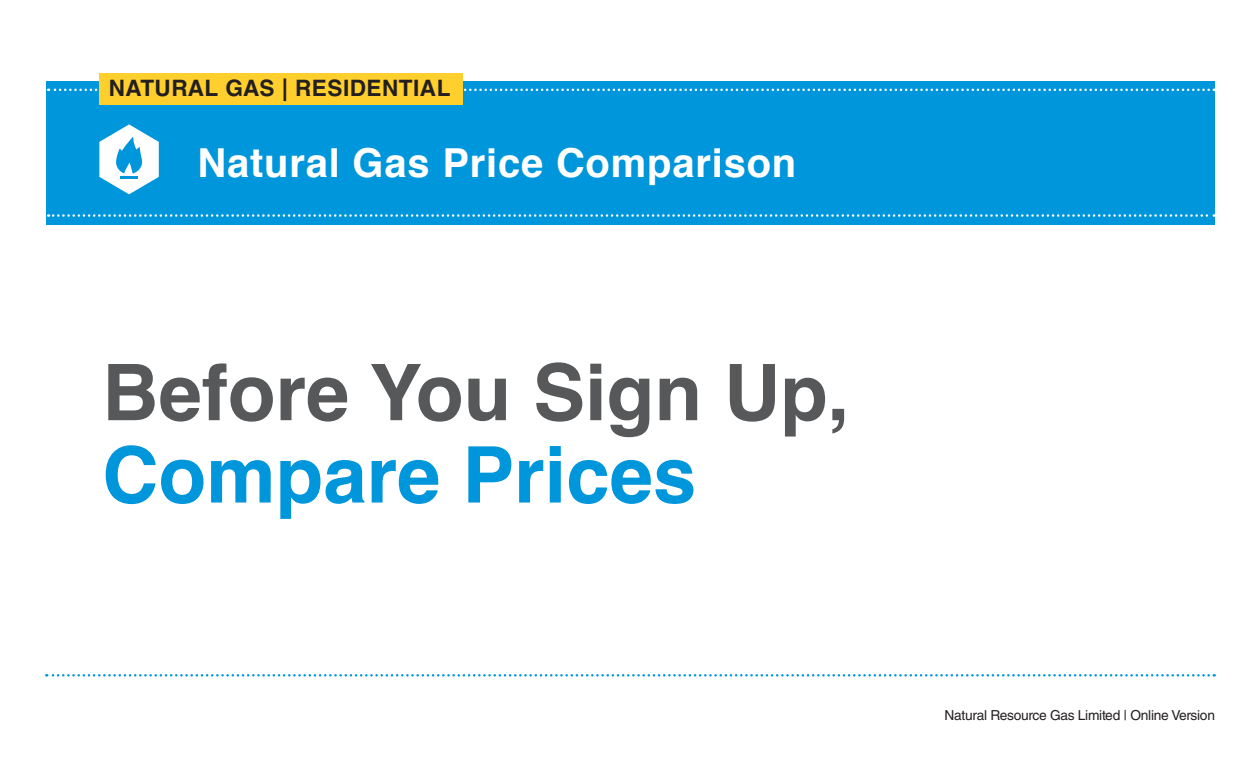
<style>
.page{position:relative;width:1260px;height:765px;background:#fff}
.page>*{position:absolute;margin:0;border:0;box-sizing:border-box;transform-origin:0 0}
.t1{font:700 78px/82.4px "Helvetica";color:#57585a}
.t2{font:700 40px "Helvetica";letter-spacing:.02em;color:#fff}
.t3{font:700 22.62px "Helvetica LT Std";letter-spacing:.02em;color:#231f20}
._14PT_Body{font:13.75px "Helvetica LT Std";letter-spacing:-.02em;color:#231f20}
.s1{color:#0096db}
</style>
<div class="page">
<div style="left:47px;top:81px;width:1168px;height:144px;background:#0096db"></div>
<svg style="left:48px;top:214px;width:1167px;height:3px"></svg>
<svg style="left:48px;top:89px;width:1167px;height:2px"></svg>
<svg style="left:46px;top:674px;width:1169px;height:3px"></svg>
<div style="left:99px;top:73px;width:364px;height:31px;background:#ffcf2d"></div>
<svg style="left:99px;top:124px;width:60px;height:70px"></svg>
<p class="t3" style="left:109px;top:74px;width:343px">NATURAL GAS | RESIDENTIAL</p>
<p class="t2" style="left:197px;top:131px;width:600px">Natural Gas Price Comparison</p>
<p class="t1" style="left:102px;top:353px;width:749px">Before You Sign Up,<br><span class="s1">Compare Prices</span></p>
<p class="_14PT_Body" style="left:945px;top:707px;width:272px">Natural Resource Gas Limited | Online Version</p>
</div>
